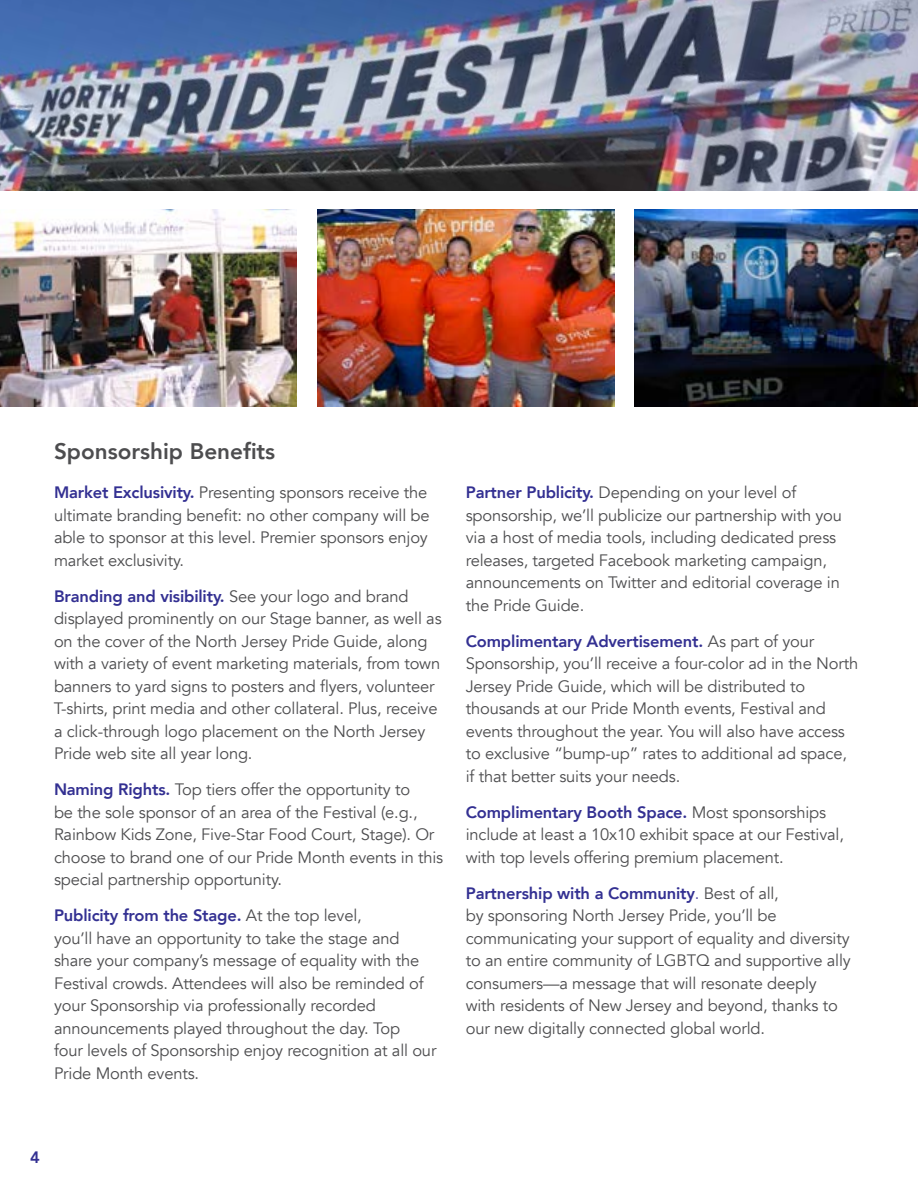
<style>
.page{position:relative;width:918px;height:1188px;background:#fff}
.page>*{position:absolute;margin:0;border:0;box-sizing:border-box;transform-origin:0 0}
.t1{font:800 22.5px "Avenir";color:#4d4d4f}
.t2{font:16.5px/22.5px "Avenir";letter-spacing:-.01em;color:#4d4d4f}
.t3{font:800 16.5px "Avenir";color:#333092}
.s1{font-weight:800;color:#333092}
.s2{color:#4e479d}
</style>
<div class="page">
<img style="left:0;top:0;width:918px;height:190px">
<img style="left:634px;top:210px;width:284px;height:196px">
<img style="left:0;top:210px;width:297px;height:196px">
<img style="left:317px;top:210px;width:297px;height:196px">
<h1 class="t1" style="left:54px;top:434px;width:223px">Sponsorship Benefits</h1>
<p class="t2" style="left:54px;top:481px;width:377px"><span class="s1">Market Exclusivity.</span> Presenting sponsors receive the ultimate branding benefit: no other company will be able to sponsor at this level. Premier sponsors enjoy market exclusivity.</p>
<p class="t2" style="left:54px;top:585px;width:389px"><span class="s1">Branding and visibility.</span> See your logo and brand displayed prominently on our Stage banner, as well as on the cover of the North Jersey Pride Guide, along with a variety of event marketing materials, from town banners to yard signs to posters and flyers, volunteer T-shirts, print media and other collateral. Plus, receive a click-through logo placement on the North Jersey Pride web site all year long.</p>
<p class="t2" style="left:54px;top:778px;width:391px"><span class="s1">Naming Rights.</span> Top tiers offer the opportunity to<br>be the sole sponsor of an area of the Festival (e.g., Rainbow Kids Zone, Five-Star Food Court, Stage). Or choose to brand one of our Pride Month events in this special partnership opportunity.</p>
<p class="t2" style="left:54px;top:904px;width:384px"><span class="s1">Publicity from the Stage.</span> At the top level,<br>you’ll have an opportunity to take the stage and share your company’s message of equality with the Festival crowds. Attendees will also be reminded of your Sponsorship via professionally recorded announcements played throughout the day. Top<br>four levels of Sponsorship enjoy recognition at all our Pride Month events.</p>
<p class="t2" style="left:466px;top:482px;width:378px"><span class="s1">Partner Publicity.</span> Depending on your level of sponsorship, we’ll publicize our partnership with you via a host of media tools, including dedicated press releases, targeted Facebook marketing campaign, announcements on Twitter and editorial coverage in the Pride Guide.</p>
<p class="t2" style="left:466px;top:630px;width:394px"><span class="s1">Complimentary Advertisement.</span> As part of your Sponsorship, you’ll receive a four-color ad in the North Jersey Pride Guide, which will be distributed to thousands at our Pride Month events, Festival and events throughout the year. You will also have access to exclusive “bump-up” rates to additional ad space, if that better suits your needs.</p>
<p class="t2" style="left:466px;top:801px;width:380px"><span class="s1">Complimentary Booth Space.</span> Most sponsorships include at least a 10x10 exhibit space at our Festival, with top levels offering premium placement.</p>
<p class="t2" style="left:466px;top:882px;width:387px"><span class="s1">Partnership with a Community</span><span class="s2">.</span> Best of all,<br>by sponsoring North Jersey Pride, you’ll be communicating your support of equality and diversity to an entire community of LGBTQ and supportive ally consumers—a message that will resonate deeply with residents of New Jersey and beyond, thanks to our new digitally connected global world.</p>
<p class="t3" style="left:30px;top:1145px;width:11px">4</p>
</div>
